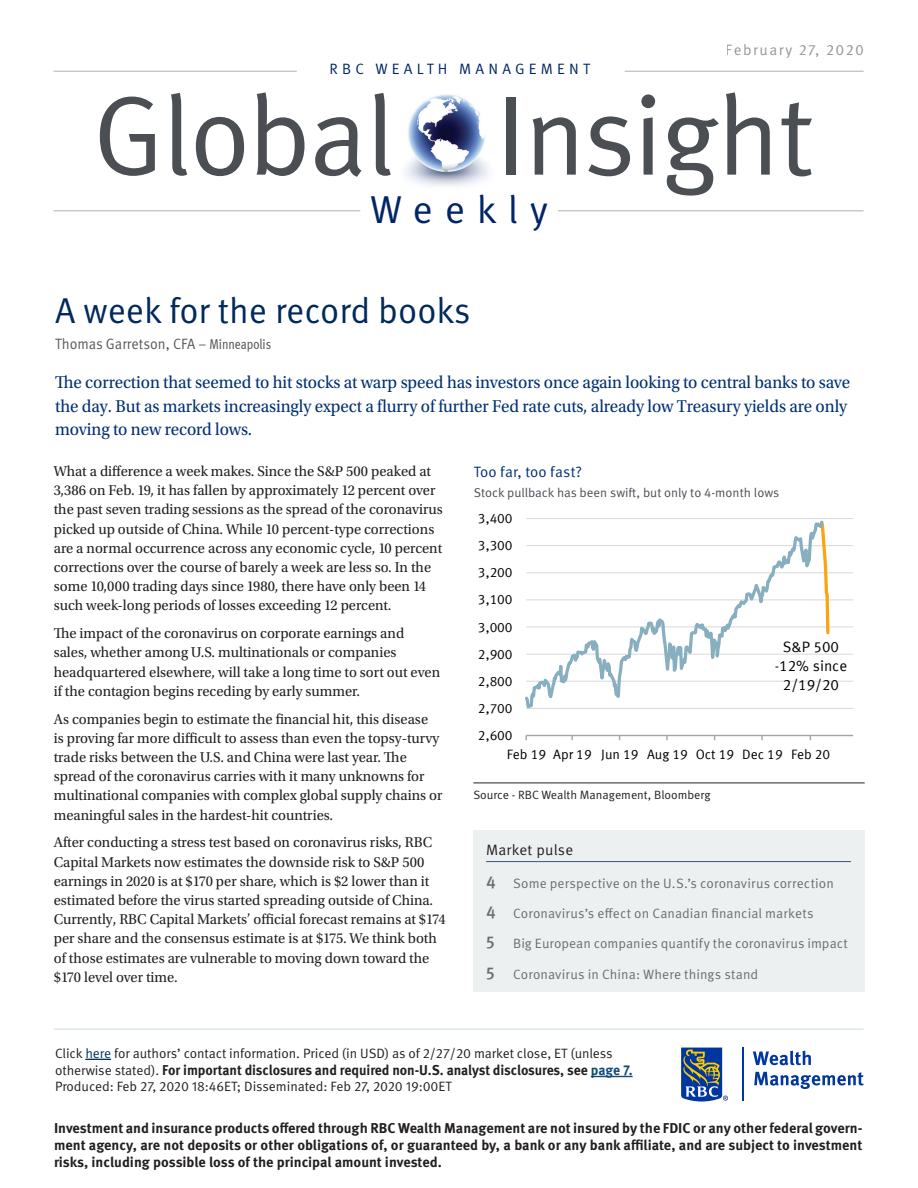
<style>
.page{position:relative;width:918px;height:1188px;background:#fff}
.page>*{position:absolute;margin:0;border:0;box-sizing:border-box;transform-origin:0 0}
.t1{font:112.5px "Meta OT Norm";letter-spacing:-.025em;color:#4b4f54}
.t2{font:39px "Meta OT Norm";letter-spacing:.3em;color:#002567}
.Title_-_Pg_1{font:36px "Meta OT Norm";color:#00295c}
.Intro_Para_-_Pg_1{font:18px/23.2px "Utopia Std";letter-spacing:-.005em;color:#002f73;scale:.95 1}
.Body_Copy{font:15px/19.2px "Utopia Std";color:#231f20}
.Author_text{font:15px "Meta OT Norm";color:#57585a;scale:.94 1}
.t3{font:15px/19.4px "Meta Offc Norm";letter-spacing:-.005em;color:#000;text-align:center}
.t4{font:15px "Meta OT Norm";letter-spacing:.28em;color:#002567}
.t5{font:15px "Meta OT Norm";letter-spacing:.1em;color:#4b4f54}
.Graph_Diagram_Header{font:15px "Meta OT Norm";letter-spacing:.01em;color:#002f73}
.Market_pulse_head{font:15px "Meta OT Norm";letter-spacing:.015em;color:#231f20}
.Page_1_disclaimer_fo{font:700 14.25px/17.1px "Meta OT";color:#231f20;text-align:justify}
.Page_1_note{font:700 14.25px "Meta OT";letter-spacing:-.005em;color:#231f20;scale:.96 1}
.Market_pulse_item{font:13.5px "Meta OT Norm";letter-spacing:.005em;color:#6c6d70}
.Page_1_note-2{font:13.5px "Meta OT Norm";letter-spacing:-.005em;color:#231f20}
.t6{font:13.5px "Meta Offc Norm";color:#000}
.Graph_Diagram_Subhea{font:12.75px "Meta OT Norm";color:#4a4f55}
.Disclosure_Source_w{font:12px "Meta OT Norm";color:#231f20}
.s1{font-size:14.25px}
.s2{font-family:"Meta Cond Book LF";font-size:14.25px}
.s3{font-family:"Meta OT";font-weight:500;font-size:17.25px}
.s4{color:#003160}
.s5{font-family:"Meta OT Norm";font-weight:400;font-size:13.5px}
.s6{color:#134b78}
</style>
<div class="page">
<svg style="left:85px;top:1059px;width:26px;height:1px"></svg>
<hr style="left:591px;top:1076px;width:42px;height:1px;background:#134b78">
<div style="left:473px;top:831px;width:391px;height:161px;background:#edf0f1"></div>
<hr style="left:486px;top:861px;width:365px;height:1px;background:#325481">
<hr style="left:473px;top:783px;width:392px;height:1px;background:#231f20">
<hr style="left:526px;top:708px;width:327px;height:1px;background:#d9d9d9">
<hr style="left:526px;top:681px;width:327px;height:1px;background:#d9d9d9">
<hr style="left:526px;top:654px;width:327px;height:1px;background:#d9d9d9">
<hr style="left:526px;top:627px;width:327px;height:1px;background:#d9d9d9">
<hr style="left:526px;top:600px;width:327px;height:1px;background:#d9d9d9">
<hr style="left:526px;top:572px;width:327px;height:1px;background:#d9d9d9">
<hr style="left:526px;top:545px;width:327px;height:1px;background:#d9d9d9">
<hr style="left:526px;top:518px;width:327px;height:1px;background:#d9d9d9">
<hr style="left:526px;top:735px;width:327px;height:1px;background:#a6a6a6">
<svg style="left:526px;top:520px;width:305px;height:189px"></svg>
<hr style="left:54px;top:210px;width:306px;height:1px;background:#b8ada6">
<hr style="left:558px;top:210px;width:306px;height:1px;background:#b8ada6">
<img style="left:404px;top:94px;width:85px;height:92px">
<hr style="left:54px;top:71px;width:243px;height:1px;background:#b8ada6">
<hr style="left:625px;top:71px;width:239px;height:1px;background:#b8ada6">
<svg style="left:681px;top:1048px;width:47px;height:54px;background:#5d779a"></svg>
<hr style="left:743px;top:1048px;width:1px;height:53px;background:#0036a0">
<svg style="left:753px;top:1051px;width:58px;height:14px"></svg>
<svg style="left:754px;top:1072px;width:110px;height:17px"></svg>
<hr style="left:54px;top:1029px;width:810px;height:1px;background:#cddee5">
<p class="t5" style="left:726px;top:40px;width:140px">February 27, 2020</p>
<p class="t4" style="left:330px;top:60px;width:262px">RBC WEALTH MANAGEMENT</p>
<p class="t1" style="left:92px;top:68px;width:723px">Global Insight</p>
<p class="t2" style="left:370px;top:186px;width:179px">Weekly</p>
<p class="Title_-_Pg_1" style="left:55px;top:289px;width:417px">A week for the record books</p>
<p class="Author_text" style="left:55px;top:335px;width:231px">Thomas Garretson, CFA <span class="s1">–</span> <span class="s2">Minneapolis</span></p>
<p class="Intro_Para_-_Pg_1" style="left:55px;top:371px;width:838px">The correction that seemed to hit stocks at warp speed has investors once again looking to central banks to save the day. But as markets increasingly expect a flurry of further Fed rate cuts, already low Treasury yields are only moving to new record lows.</p>
<p class="Body_Copy" style="left:54px;top:462px;width:390px">What a difference a week makes. Since the S&amp;P 500 peaked at 3,386 on Feb. 19, it has fallen by approximately 12 percent over the past seven trading sessions as the spread of the coronavirus picked up outside of China. While 10 percent-type corrections are a normal occurrence across any economic cycle, 10 percent corrections over the course of barely a week are less so. In the some 10,000 trading days since 1980, there have only been 14 such week-long periods of losses exceeding 12 percent.</p>
<p class="Body_Copy" style="left:54px;top:624px;width:388px">The impact of the coronavirus on corporate earnings and sales, whether among U.S. multinationals or companies headquartered elsewhere, will take a long time to sort out even if the contagion begins receding by early summer.</p>
<p class="Body_Copy" style="left:54px;top:709px;width:390px">As companies begin to estimate the financial hit, this disease<br>is proving far more difficult to assess than even the topsy-turvy trade risks between the U.S. and China were last year. The spread of the coronavirus carries with it many unknowns for multinational companies with complex global supply chains or meaningful sales in the hardest-hit countries.</p>
<p class="Body_Copy" style="left:54px;top:833px;width:393px">After conducting a stress test based on coronavirus risks, RBC Capital Markets now estimates the downside risk to S&amp;P 500 earnings in 2020 is at $170 per share, which is $2 lower than it estimated before the virus started spreading outside of China.<br>Currently, RBC Capital Markets’ official forecast remains at $174 per share and the consensus estimate is at $175. We think both of those estimates are vulnerable to moving down toward the $170 level over time.</p>
<p class="Market_pulse_head" style="left:486px;top:840px;width:89px">Market pulse</p>
<p class="Graph_Diagram_Header" style="left:474px;top:462px;width:110px">Too far, too fast?</p>
<p class="Graph_Diagram_Subhea" style="left:474px;top:484px;width:307px">Stock pullback has been swift, but only to 4-month lows</p>
<p class="t6" style="left:478px;top:511px;width:36px">3,400</p>
<p class="t6" style="left:478px;top:538px;width:36px">3,300</p>
<p class="t6" style="left:478px;top:565px;width:36px">3,200</p>
<p class="t6" style="left:478px;top:592px;width:36px">3,100</p>
<p class="t6" style="left:478px;top:619px;width:36px">3,000</p>
<p class="t3" style="left:775px;top:637px;width:74px">S&amp;P 500 -12% since<br>2/19/20</p>
<p class="t6" style="left:478px;top:646px;width:36px">2,900</p>
<p class="t6" style="left:478px;top:673px;width:36px">2,800</p>
<p class="t6" style="left:478px;top:700px;width:36px">2,700</p>
<p class="t6" style="left:478px;top:728px;width:36px">2,600</p>
<p class="t6" style="left:507px;top:747px;width:325px">Feb 19 Apr 19 Jun 19 Aug 19 Oct 19 Dec 19 Feb 20</p>
<p class="Disclosure_Source_w" style="left:473px;top:788px;width:239px">Source - RBC Wealth Management, Bloomberg</p>
<p class="Market_pulse_item" style="left:486px;top:875px;width:349px"><span class="s3">4</span> Some perspective on the U.S.’s coronavirus correction</p>
<p class="Market_pulse_item" style="left:486px;top:905px;width:329px"><span class="s3">4</span> Coronavirus’s effect on Canadian financial markets</p>
<p class="Market_pulse_item" style="left:486px;top:935px;width:363px"><span class="s3">5</span> Big European companies quantify the coronavirus impact</p>
<p class="Market_pulse_item" style="left:486px;top:966px;width:274px"><span class="s3">5</span> Coronavirus in China: Where things stand</p>
<p class="Page_1_note-2" style="left:55px;top:1045px;width:559px">Click <span class="s4">here</span> for authors’ contact information. Priced (in USD) as of 2/27/20 market close, ET (unless</p>
<p class="Page_1_note" style="left:55px;top:1061px;width:603px"><span class="s5">otherwise stated).</span> For important disclosures and required non-U.S. analyst disclosures, see <span class="s6">page 7.</span></p>
<p class="Page_1_note-2" style="left:55px;top:1078px;width:398px">Produced: Feb 27, 2020 18:46ET; Disseminated: Feb 27, 2020 19:00ET</p>
<p class="Page_1_disclaimer_fo" style="left:54px;top:1120px;width:810px">Investment and insurance products offered through RBC Wealth Management are not insured by the FDIC or any other federal govern&shy;ment agency, are not deposits or other obligations of, or guaranteed by, a bank or any bank affiliate, and are subject to investment risks, including possible loss of the principal amount invested.</p>
</div>
